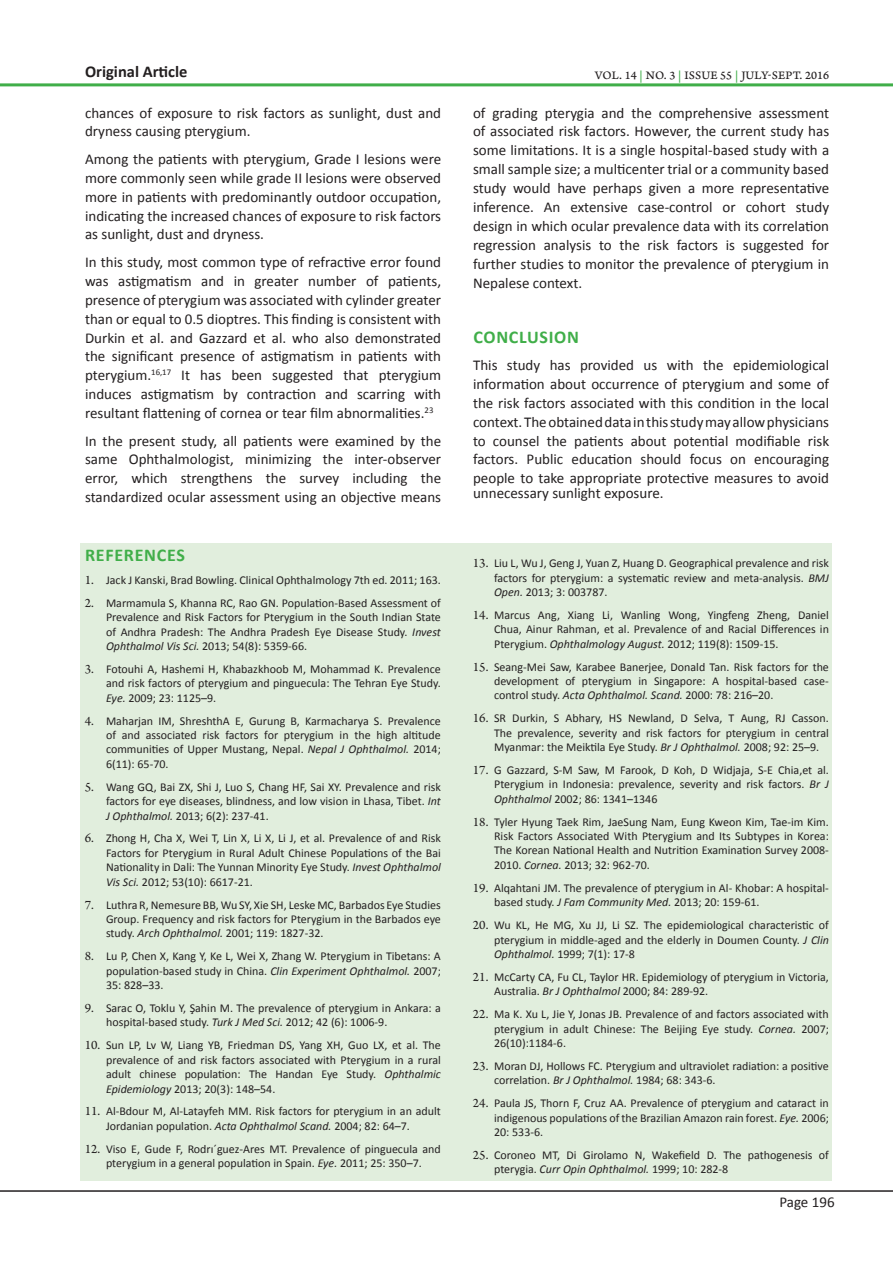
<style>
.page{position:relative;width:893px;height:1263px;background:#fff}
.page>*{position:absolute;margin:0;border:0;box-sizing:border-box;transform-origin:0 0}
.Heading_2_-_Sub_head{font:700 18px "Calibri";letter-spacing:.04em;color:#40ae49}
.Normal_Text{font:700 18px "Calibri";letter-spacing:.04em;color:#40ae49}
.Abstract_Words{font:700 16.5px "Calibri";color:#231f20}
.Normal_Text-2{font:15px/18.9px "Calibri";color:#231f20;text-align:justify}
.Refrence_Text{font:12px/14.4px "Calibri";color:#231f20;text-align:justify}
.t1{font:12px "Arno Pro Caption";letter-spacing:.005em;color:#231f20}
.s1{font-family:"Arno Pro";font-size:13.5px}
.s2{font-style:italic}
.s3{color:#40ae49}
</style>
<div class="page">
<hr style="left:0;top:1190px;width:893px;height:2px;background:#231f20">
<hr style="left:0;top:83px;width:893px;height:3px;background:#40ae49">
<div style="left:81px;top:543px;width:751px;height:638px;background:#e1eedd"></div>
<p class="Abstract_Words" style="left:85px;top:61px;width:104px">Original Article</p>
<p class="Normal_Text-2" style="left:85px;top:103px;width:358px">chances of exposure to risk factors as sunlight, dust and dryness causing pterygium.</p>
<p class="Normal_Text-2" style="left:85px;top:149px;width:358px">Among the patients with pterygium, Grade I lesions were more commonly seen while grade II lesions were observed more in patients with predominantly outdoor occupation, indicating the increased chances of exposure to risk factors as sunlight, dust and dryness.</p>
<p class="Normal_Text-2" style="left:85px;top:252px;width:358px">In this study, most common type of refractive error found was astigmatism and in greater number of patients, presence of pterygium was associated with cylinder greater than or equal to 0.5 dioptres. This finding is consistent with Durkin et al. and Gazzard et al. who also demonstrated the significant presence of astigmatism in patients with pterygium.<sup>16,17</sup> It has been suggested that pterygium induces astigmatism by contraction and scarring with resultant flattening of cornea or tear film abnormalities.<sup>23</sup></p>
<p class="Normal_Text-2" style="left:85px;top:431px;width:358px">In the present study, all patients were examined by the same Ophthalmologist, minimizing the inter-observer error, which strengthens the survey including the standardized ocular assessment using an objective means</p>
<p class="Normal_Text" style="left:85px;top:543px;width:101px">REFERENCES</p>
<p class="Refrence_Text" style="left:85px;top:573px;width:358px"><span class="s1">1.</span> Jack J Kanski, Brad Bowling. Clinical Ophthalmology 7th ed. 2011; 163.</p>
<p class="Refrence_Text" style="left:106px;top:596px;width:336px;text-indent:-21px"><span class="s1">2.</span> Marmamula S, Khanna RC, Rao GN. Population-Based Assessment of Prevalence and Risk Factors for Pterygium in the South Indian State of Andhra Pradesh: The Andhra Pradesh Eye Disease Study. <span class="s2">Invest Ophthalmol Vis Sci.</span> 2013; 54(8): 5359-66.</p>
<p class="Refrence_Text" style="left:106px;top:662px;width:336px;text-indent:-21px"><span class="s1">3.</span> Fotouhi A, Hashemi H, Khabazkhoob M, Mohammad K. Prevalence and risk factors of pterygium and pinguecula: The Tehran Eye Study.<br><span class="s2">Eye.</span> 2009; 23: 1125–9.</p>
<p class="Refrence_Text" style="left:106px;top:713px;width:336px;text-indent:-21px"><span class="s1">4.</span> Maharjan IM, ShreshthA E, Gurung B, Karmacharya S. Prevalence of and associated risk factors for pterygium in the high altitude communities of Upper Mustang, Nepal. <span class="s2">Nepal J Ophthalmol.</span> 2014; 6(11): 65-70.</p>
<p class="Refrence_Text" style="left:106px;top:780px;width:336px;text-indent:-21px"><span class="s1">5.</span> Wang GQ, Bai ZX, Shi J, Luo S, Chang HF, Sai XY. Prevalence and risk factors for eye diseases, blindness, and low vision in Lhasa, Tibet. <span class="s2">Int J Ophthalmol.</span> 2013; 6(2): 237-41.</p>
<p class="Refrence_Text" style="left:106px;top:831px;width:336px;text-indent:-21px"><span class="s1">6.</span> Zhong H, Cha X, Wei T, Lin X, Li X, Li J, et al. Prevalence of and Risk Factors for Pterygium in Rural Adult Chinese Populations of the Bai Nationality in Dali: The Yunnan Minority Eye Study. <span class="s2">Invest Ophthalmol Vis Sci.</span> 2012; 53(10): 6617-21.</p>
<p class="Refrence_Text" style="left:106px;top:897px;width:336px;text-indent:-21px"><span class="s1">7.</span> Luthra R, Nemesure BB, Wu SY, Xie SH, Leske MC, Barbados Eye Studies Group. Frequency and risk factors for Pterygium in the Barbados eye study. <span class="s2">Arch Ophthalmol.</span> 2001; 119: 1827-32.</p>
<p class="Refrence_Text" style="left:106px;top:949px;width:336px;text-indent:-21px"><span class="s1">8.</span> Lu P, Chen X, Kang Y, Ke L, Wei X, Zhang W. Pterygium in Tibetans: A population-based study in China. <span class="s2">Clin Experiment Ophthalmol.</span> 2007; 35: 828–33.</p>
<p class="Refrence_Text" style="left:106px;top:1001px;width:336px;text-indent:-21px"><span class="s1">9.</span> Sarac O, Toklu Y, Şahin M. The prevalence of pterygium in Ankara: a hospital-based study. <span class="s2">Turk J Med Sci.</span> 2012; 42 (6): 1006-9.</p>
<p class="Refrence_Text" style="left:106px;top:1038px;width:336px;text-indent:-21px"><span class="s1">10.</span> Sun LP, Lv W, Liang YB, Friedman DS, Yang XH, Guo LX, et al. The prevalence of and risk factors associated with Pterygium in a rural adult chinese population: The Handan Eye Study. <span class="s2">Ophthalmic Epidemiology</span> 2013; 20(3): 148–54.</p>
<p class="Refrence_Text" style="left:106px;top:1104px;width:336px;text-indent:-21px"><span class="s1">11.</span> Al-Bdour M, Al-Latayfeh MM. Risk factors for pterygium in an adult<br>Jordanian population. <span class="s2">Acta Ophthalmol Scand.</span> 2004; 82: 64–7.</p>
<p class="Refrence_Text" style="left:85px;top:1141px;width:358px;text-align:center"><span class="s1">12.</span> Viso E, Gude F, Rodrı´guez-Ares MT. Prevalence of pinguecula and pterygium in a general population in Spain. <span class="s2">Eye.</span> 2011; 25: 350–7.</p>
<p class="t1" style="left:595px;top:68px;width:236px">VOL. 14 <span class="s3">|</span> NO. 3 <span class="s3">|</span> ISSUE 55 <span class="s3">|</span> JULY-SEPT. 2016</p>
<p class="Normal_Text-2" style="left:473px;top:103px;width:358px">of grading pterygia and the comprehensive assessment of associated risk factors. However, the current study has some limitations. It is a single hospital-based study with a small sample size; a multicenter trial or a community based study would have perhaps given a more representative inference. An extensive case-control or cohort study design in which ocular prevalence data with its correlation regression analysis to the risk factors is suggested for further studies to monitor the prevalence of pterygium in Nepalese context.</p>
<p class="Heading_2_-_Sub_head" style="left:473px;top:325px;width:107px">CONCLUSION</p>
<p class="Normal_Text-2" style="left:473px;top:355px;width:358px">This study has provided us with the epidemiological information about occurrence of pterygium and some of the risk factors associated with this condition in the local context. The obtained data in this study may allow physicians to counsel the patients about potential modifiable risk factors. Public education should focus on encouraging people to take appropriate protective measures to avoid</p>
<p class="Normal_Text-2" style="left:473px;top:483px;width:192px">unnecessary sunlight exposure.</p>
<p class="Refrence_Text" style="left:494px;top:556px;width:336px;text-indent:-21px"><span class="s1">13.</span> Liu L, Wu J, Geng J, Yuan Z, Huang D. Geographical prevalence and risk factors for pterygium: a systematic review and meta-analysis. <span class="s2">BMJ Open.</span> 2013; 3: 003787.</p>
<p class="Refrence_Text" style="left:494px;top:608px;width:336px;text-indent:-21px"><span class="s1">14.</span> Marcus Ang, Xiang Li, Wanling Wong, Yingfeng Zheng, Daniel Chua, Ainur Rahman, et al. Prevalence of and Racial Differences in Pterygium. <span class="s2">Ophthalmology August.</span> 2012; 119(8): 1509-15.</p>
<p class="Refrence_Text" style="left:494px;top:659px;width:336px;text-indent:-21px"><span class="s1">15.</span> Seang-Mei Saw, Karabee Banerjee, Donald Tan. Risk factors for the development of pterygium in Singapore: A hospital-based case&shy;control study. <span class="s2">Acta Ophthalmol. Scand.</span> 2000: 78: 216–20.</p>
<p class="Refrence_Text" style="left:494px;top:711px;width:336px;text-indent:-21px"><span class="s1">16.</span> SR Durkin, S Abhary, HS Newland, D Selva, T Aung, RJ Casson.<br>The prevalence, severity and risk factors for pterygium in central Myanmar: the Meiktila Eye Study. <span class="s2">Br J Ophthalmol.</span> 2008; 92: 25–9.</p>
<p class="Refrence_Text" style="left:494px;top:763px;width:336px;text-indent:-21px"><span class="s1">17.</span> G Gazzard, S-M Saw, M Farook, D Koh, D Widjaja, S-E Chia,et al.<br>Pterygium in Indonesia: prevalence, severity and risk factors. <span class="s2">Br J Ophthalmol</span> 2002; 86: 1341–1346</p>
<p class="Refrence_Text" style="left:494px;top:814px;width:336px;text-indent:-21px"><span class="s1">18.</span> Tyler Hyung Taek Rim, JaeSung Nam, Eung Kweon Kim, Tae-im Kim.<br>Risk Factors Associated With Pterygium and Its Subtypes in Korea:<br>The Korean National Health and Nutrition Examination Survey 2008- 2010. <span class="s2">Cornea.</span> 2013; 32: 962-70.</p>
<p class="Refrence_Text" style="left:494px;top:881px;width:336px;text-indent:-21px"><span class="s1">19.</span> Alqahtani JM. The prevalence of pterygium in Al- Khobar: A hospital&shy;based study. <span class="s2">J Fam Community Med.</span> 2013; 20: 159-61.</p>
<p class="Refrence_Text" style="left:494px;top:918px;width:336px;text-indent:-21px"><span class="s1">20.</span> Wu KL, He MG, Xu JJ, Li SZ. The epidemiological characteristic of pterygium in middle-aged and the elderly in Doumen County. <span class="s2">J Clin Ophthalmol.</span> 1999; 7(1): 17-8</p>
<p class="Refrence_Text" style="left:494px;top:970px;width:336px;text-indent:-21px"><span class="s1">21.</span> McCarty CA, Fu CL, Taylor HR. Epidemiology of pterygium in Victoria,<br>Australia. <span class="s2">Br J Ophthalmol</span> 2000; 84: 289-92.</p>
<p class="Refrence_Text" style="left:494px;top:1007px;width:336px;text-indent:-21px"><span class="s1">22.</span> Ma K. Xu L, Jie Y, Jonas JB. Prevalence of and factors associated with pterygium in adult Chinese: The Beijing Eye study. <span class="s2">Cornea.</span> 2007; 26(10):1184-6.</p>
<p class="Refrence_Text" style="left:494px;top:1059px;width:336px;text-indent:-21px"><span class="s1">23.</span> Moran DJ, Hollows FC. Pterygium and ultraviolet radiation: a positive correlation. <span class="s2">Br J Ophthalmol.</span> 1984; 68: 343-6.</p>
<p class="Refrence_Text" style="left:494px;top:1096px;width:336px;text-indent:-21px"><span class="s1">24.</span> Paula JS, Thorn F, Cruz AA. Prevalence of pterygium and cataract in indigenous populations of the Brazilian Amazon rain forest. <span class="s2">Eye.</span> 2006; 20: 533-6.</p>
<p class="Refrence_Text" style="left:494px;top:1148px;width:336px;text-indent:-21px"><span class="s1">25.</span> Coroneo MT, Di Girolamo N, Wakefield D. The pathogenesis of pterygia. <span class="s2">Curr Opin Ophthalmol.</span> 1999; 10: 282-8</p>
<p class="Normal_Text-2" style="left:779px;top:1193px;width:57px">Page 196</p>
</div>
